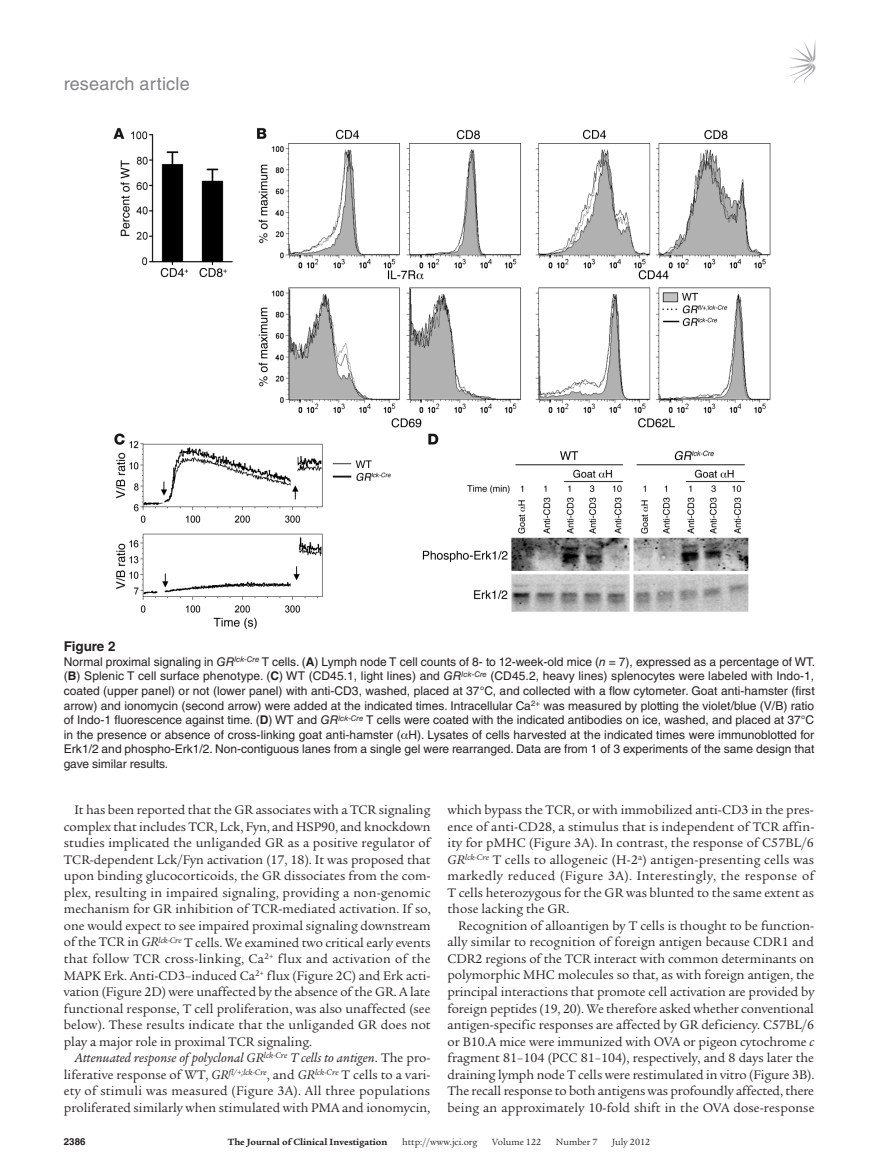
<style>
.page{position:relative;width:878px;height:1175px;background:#fff}
.page>*{position:absolute;margin:0;border:0;box-sizing:border-box;transform-origin:0 0}
.t1{font:18px "Helvetica LT Std";letter-spacing:.01em;color:#808285}
.t2{font:13.5px/16.5px "Legacy Serif Std";letter-spacing:.005em;color:#231f20;text-align:justify}
.t3{font:700 13.5px "Helvetica LT Std";color:#231f20}
.t4{font:12px/14.7px "Helvetica LT Std";color:#231f20;text-align:justify}
.t5{font:9.75px "Legacy Serif Std";color:#231f20}
.t6{font:700 9.75px "Legacy Serif Std";color:#231f20}
.t7{font:700 9.75px "Helvetica LT Std";color:#231f20}
.s1{font-style:italic}
.s2{font-weight:700}
</style>
<div class="page">
<svg style="left:789px;top:42px;width:26px;height:43px"></svg>
<img style="left:113px;top:128px;width:658px;height:502px">
<h1 class="t1" style="left:64px;top:73px;width:127px">research article</h1>
<p class="t3" style="left:64px;top:638px;width:53px">Figure 2</p>
<p class="t4" style="left:64px;top:654px;width:753px">Normal proximal signaling in <span class="s1">GR</span><sup>lck-Cre</sup> T cells. (<span class="s2">A</span>) Lymph node T cell counts of 8- to 12-week-old mice (<span class="s1">n</span> = 7), expressed as a percentage of WT. (<span class="s2">B</span>) Splenic T cell surface phenotype. (<span class="s2">C</span>) WT (CD45.1, light lines) and <span class="s1">GR</span><sup>lck-Cre</sup> (CD45.2, heavy lines) splenocytes were labeled with Indo-1, coated (upper panel) or not (lower panel) with anti-CD3, washed, placed at 37°C, and collected with a flow cytometer. Goat anti-hamster (first arrow) and ionomycin (second arrow) were added at the indicated times. Intracellular Ca<sup>2+</sup> was measured by plotting the violet/blue (V/B) ratio of Indo-1 fluorescence against time. (<span class="s2">D</span>) WT and <span class="s1">GR</span><sup>lck-Cre</sup> T cells were coated with the indicated antibodies on ice, washed, and placed at 37°C in the presence or absence of cross-linking goat anti-hamster ( H). Lysates of cells harvested at the indicated times were immunoblotted for Erk1/2 and phospho-Erk1/2. Non-contiguous lanes from a single gel were rearranged. Data are from 1 of 3 experiments of the same design that gave similar results.</p>
<p class="t2" style="left:64px;top:802px;width:368px;text-indent:11px">It has been reported that the GR associates with a TCR signaling complex that includes TCR, Lck, Fyn, and HSP90, and knockdown studies implicated the unliganded GR as a positive regulator of TCR-dependent Lck/Fyn activation (17, 18). It was proposed that upon binding glucocorticoids, the GR dissociates from the com&shy;plex, resulting in impaired signaling, providing a non-genomic mechanism for GR inhibition of TCR-mediated activation. If so, one would expect to see impaired proximal signaling downstream of the TCR in <span class="s1">GR</span><sup>lck-Cre</sup> T cells. We examined two critical early events that follow TCR cross-linking, Ca<sup>2+</sup> flux and activation of the MAPK Erk. Anti-CD3–induced Ca<sup>2+</sup> flux (Figure 2C) and Erk acti&shy;vation (Figure 2D) were unaffected by the absence of the GR. A late functional response, T cell proliferation, was also unaffected (see below). These results indicate that the unliganded GR does not play a major role in proximal TCR signaling.</p>
<p class="t2" style="left:64px;top:1049px;width:368px;text-indent:11px"><span class="s1">Attenuated response of polyclonal GR</span><sup>lck-Cre</sup> <span class="s1">T cells to antigen</span>. The pro&shy;liferative response of WT, <span class="s1">GR</span><sup>fl/+;lck-Cre</sup>, and <span class="s1">GR</span><sup>lck-Cre</sup> T cells to a vari&shy;ety of stimuli was measured (Figure 3A). All three populations proliferated similarly when stimulated with PMA and ionomycin,</p>
<p class="t2" style="left:447px;top:802px;width:368px">which bypass the TCR, or with immobilized anti-CD3 in the pres&shy;ence of anti-CD28, a stimulus that is independent of TCR affin&shy;ity for pMHC (Figure 3A). In contrast, the response of C57BL/6<br><span class="s1">GR</span><sup>lck-Cre</sup> T cells to allogeneic (H-2<sup>a</sup>) antigen-presenting cells was markedly reduced (Figure 3A). Interestingly, the response of T cells heterozygous for the GR was blunted to the same extent as those lacking the GR.</p>
<p class="t2" style="left:447px;top:917px;width:368px;text-indent:11px">Recognition of alloantigen by T cells is thought to be function&shy;ally similar to recognition of foreign antigen because CDR1 and CDR2 regions of the TCR interact with common determinants on polymorphic MHC molecules so that, as with foreign antigen, the principal interactions that promote cell activation are provided by foreign peptides (19, 20). We therefore asked whether conventional antigen-specific responses are affected by GR deficiency. C57BL/6 or B10.A mice were immunized with OVA or pigeon cytochrome <span class="s1">c </span>fragment 81–104 (PCC 81–104), respectively, and 8 days later the draining lymph node T cells were restimulated in vitro (Figure 3B).<br>The recall response to both antigens was profoundly affected, there being an approximately 10-fold shift in the OVA dose-response</p>
<p class="t7" style="left:64px;top:1135px;width:23px">2386</p>
<p class="t6" style="left:228px;top:1135px;width:161px">The Journal of Clinical Investigation</p>
<p class="t5" style="left:402px;top:1136px;width:77px">http://www.jci.org</p>
<p class="t5" style="left:492px;top:1136px;width:50px">Volume 122</p>
<p class="t5" style="left:556px;top:1136px;width:43px">Number 7</p>
<p class="t5" style="left:612px;top:1136px;width:40px">July 2012</p>
</div>
